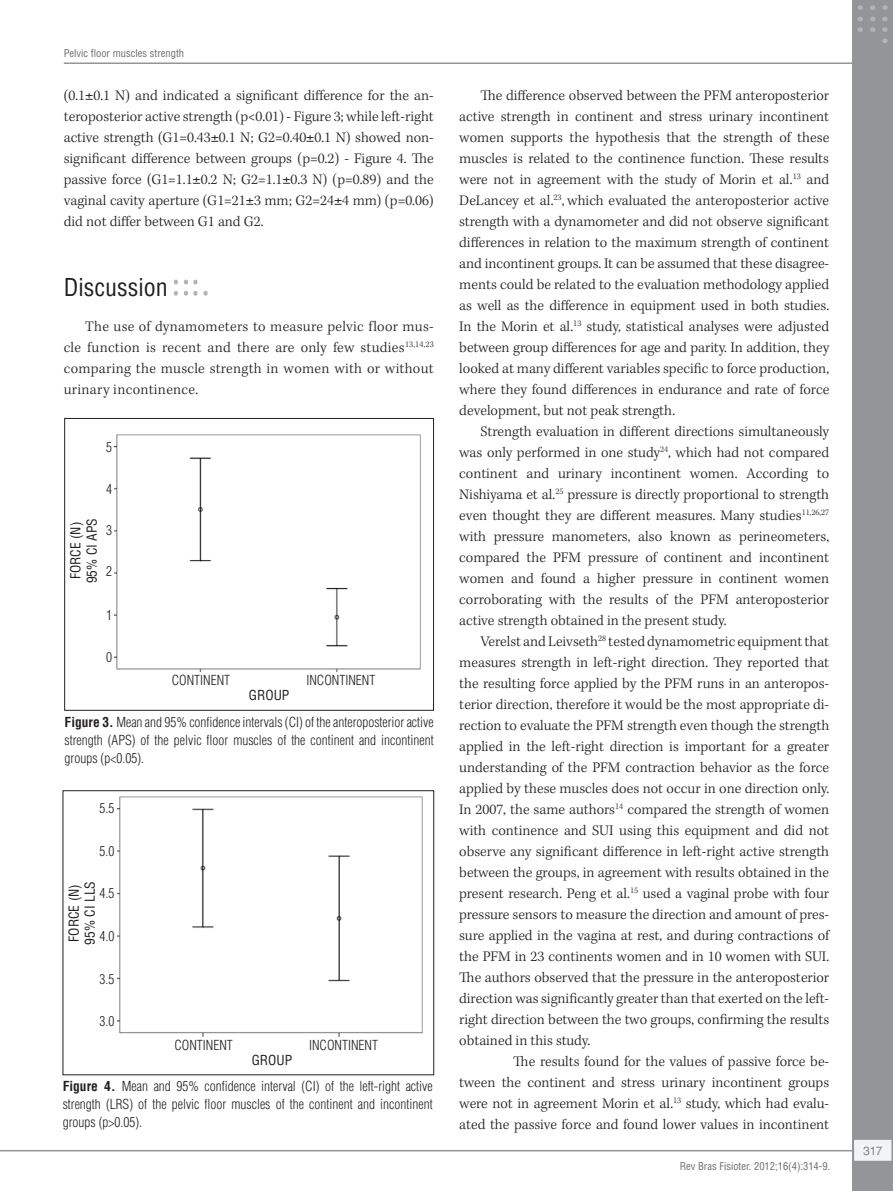
<style>
.page{position:relative;width:893px;height:1191px;background:#fff}
.page>*{position:absolute;margin:0;border:0;box-sizing:border-box;transform-origin:0 0}
.z04_0_Sub1{font:condensed 24px "Helvetica LT Std";color:#231f20}
.z05_0_texto_txt{font:300 15px/21px "Kepler Std";color:#231f20;text-align:justify}
.z07_0_tabela-img_tit{font:300 condensed 13.5px/18px "Helvetica LT Std";color:#231f20;text-align:justify}
.t1{font:condensed 13.5px/16.2px "Helvetica LT Std";color:#231f20}
.t2{font:12px "Helvetica LT Std";color:#808285}
.t3{font:condensed 10.5px "Helvetica LT Std";color:#6c6d70}
.s1{font-weight:700}
</style>
<div class="page">
<img style="left:114px;top:434px;width:307px;height:238px">
<div style="left:64px;top:418px;width:370px;height:292px;border:1px solid #231f20"></div>
<img style="left:117px;top:796px;width:306px;height:241px">
<div style="left:63px;top:790px;width:371px;height:285px;border:1px solid #231f20"></div>
<svg style="left:184px;top:291px;width:24px;height:5px"></svg>
<svg style="left:174px;top:291px;width:4px;height:5px"></svg>
<svg style="left:184px;top:280px;width:14px;height:4px"></svg>
<svg style="left:174px;top:280px;width:4px;height:4px"></svg>
<hr style="left:0;top:1150px;width:879px;height:1px;background:#939598">
<hr style="left:64px;top:62px;width:810px;height:2px;background:#939598">
<div style="left:853px;top:0;width:40px;height:1191px;background:#939598"></div>
<div style="left:853px;top:1139px;width:39px;height:22px;background:#f2f3f4"></div>
<div style="left:853px;top:1138px;width:40px;height:24px;border:2px solid #939598"></div>
<svg style="left:857px;top:27px;width:6px;height:5px"></svg>
<svg style="left:857px;top:17px;width:6px;height:4px"></svg>
<svg style="left:857px;top:5px;width:6px;height:5px"></svg>
<svg style="left:870px;top:27px;width:5px;height:5px"></svg>
<svg style="left:870px;top:17px;width:5px;height:4px"></svg>
<svg style="left:870px;top:5px;width:5px;height:5px"></svg>
<svg style="left:882px;top:27px;width:6px;height:5px"></svg>
<svg style="left:882px;top:38px;width:6px;height:5px"></svg>
<svg style="left:882px;top:17px;width:6px;height:4px"></svg>
<svg style="left:882px;top:5px;width:6px;height:5px"></svg>
<p class="t3" style="left:64px;top:46px;width:122px">Pelvic floor muscles strength</p>
<p class="z05_0_texto_txt" style="left:64px;top:85px;width:371px">(0.1 0.1 N) and indicated a significant difference for the an&shy;teroposterior active strength (p&lt;0.01) - Figure 3; while left-right active strength (G1=0.43 0.1 N; G2=0.40 0.1 N) showed non&shy;significant difference between groups (p=0.2) - Figure 4. The passive force (G1=1.1 0.2 N; G2=1.1 0.3 N) (p=0.89) and the vaginal cavity aperture (G1=21 3 mm; G2=24 4 mm) (p=0.06) did not differ between G1 and G2.</p>
<p class="z04_0_Sub1" style="left:64px;top:272px;width:105px">Discussion</p>
<p class="z05_0_texto_txt" style="left:64px;top:316px;width:371px;text-indent:21px">The use of dynamometers to measure pelvic floor mus&shy;cle function is recent and there are only few studies<sup>13,14,23 </sup>comparing the muscle strength in women with or without urinary incontinence.</p>
<p class="z07_0_tabela-img_tit" style="left:106px;top:438px;width:7px">5</p>
<p class="z07_0_tabela-img_tit" style="left:106px;top:480px;width:7px">4</p>
<p class="t1" style="left:67px;top:583px;width:67px;rotate:-90deg">FORCE (N)<br>95% CI APS</p>
<p class="z07_0_tabela-img_tit" style="left:106px;top:521px;width:7px">3</p>
<p class="z07_0_tabela-img_tit" style="left:106px;top:562px;width:7px">2</p>
<p class="z07_0_tabela-img_tit" style="left:106px;top:605px;width:7px">1</p>
<p class="z07_0_tabela-img_tit" style="left:106px;top:648px;width:7px">0</p>
<p class="z07_0_tabela-img_tit" style="left:306px;top:671px;width:71px">INCONTINENT</p>
<p class="z07_0_tabela-img_tit" style="left:65px;top:712px;width:371px"><span class="s1">Figure 3.</span> Mean and 95% confidence intervals (CI) of the anteroposterior active strength (APS) of the pelvic floor muscles of the continent and incontinent groups (p&lt;0.05).</p>
<p class="z07_0_tabela-img_tit" style="left:172px;top:671px;width:60px">CONTINENT</p>
<p class="t1" style="left:249px;top:687px;width:42px">GROUP</p>
<p class="z07_0_tabela-img_tit" style="left:100px;top:799px;width:16px">5.5</p>
<p class="z07_0_tabela-img_tit" style="left:100px;top:842px;width:16px">5.0</p>
<p class="t1" style="left:66px;top:944px;width:65px;rotate:-90deg">FORCE (N)<br>95% CI LLS</p>
<p class="z07_0_tabela-img_tit" style="left:100px;top:883px;width:16px">4.5</p>
<p class="z07_0_tabela-img_tit" style="left:100px;top:927px;width:16px">4.0</p>
<p class="z07_0_tabela-img_tit" style="left:100px;top:969px;width:16px">3.5</p>
<p class="z07_0_tabela-img_tit" style="left:100px;top:1011px;width:16px">3.0</p>
<p class="z07_0_tabela-img_tit" style="left:174px;top:1035px;width:60px">CONTINENT</p>
<p class="z07_0_tabela-img_tit" style="left:309px;top:1035px;width:71px">INCONTINENT</p>
<p class="t1" style="left:252px;top:1051px;width:42px">GROUP</p>
<p class="z07_0_tabela-img_tit" style="left:63px;top:1077px;width:371px"><span class="s1">Figure 4.</span> Mean and 95% confidence interval (CI) of the left-right active strength (LRS) of the pelvic floor muscles of the continent and incontinent groups (p&gt;0.05).</p>
<p class="z05_0_texto_txt" style="left:459px;top:85px;width:371px;text-indent:21px">The difference observed between the PFM anteroposterior active strength in continent and stress urinary incontinent women supports the hypothesis that the strength of these muscles is related to the continence function. These results were not in agreement with the study of Morin et al.<sup>13</sup> and DeLancey et al.<sup>23</sup>, which evaluated the anteroposterior active strength with a dynamometer and did not observe significant differences in relation to the maximum strength of continent and incontinent groups. It can be assumed that these disagree&shy;ments could be related to the evaluation methodology applied as well as the difference in equipment used in both studies.<br>In the Morin et al.<sup>13</sup> study, statistical analyses were adjusted between group differences for age and parity. In addition, they looked at many different variables specific to force production, where they found differences in endurance and rate of force development, but not peak strength.</p>
<p class="z05_0_texto_txt" style="left:459px;top:421px;width:371px;text-indent:21px">Strength evaluation in different directions simultaneously was only performed in one study<sup>24</sup>, which had not compared continent and urinary incontinent women. According to Nishiyama et al.<sup>25</sup> pressure is directly proportional to strength even thought they are different measures. Many studies<sup>11,26,27 </sup>with pressure manometers, also known as perineometers, compared the PFM pressure of continent and incontinent women and found a higher pressure in continent women corroborating with the results of the PFM anteroposterior active strength obtained in the present study.</p>
<p class="z05_0_texto_txt" style="left:459px;top:631px;width:371px;text-indent:21px">Verelst and Leivseth<sup>28</sup> tested dynamometric equipment that measures strength in left-right direction. They reported that the resulting force applied by the PFM runs in an anteropos&shy;terior direction, therefore it would be the most appropriate di&shy;rection to evaluate the PFM strength even though the strength applied in the left-right direction is important for a greater understanding of the PFM contraction behavior as the force applied by these muscles does not occur in one direction only.<br>In 2007, the same authors<sup>14</sup> compared the strength of women with continence and SUI using this equipment and did not observe any significant difference in left-right active strength between the groups, in agreement with results obtained in the present research. Peng et al.<sup>15</sup> used a vaginal probe with four pressure sensors to measure the direction and amount of pres&shy;sure applied in the vagina at rest, and during contractions of the PFM in 23 continents women and in 10 women with SUI.<br>The authors observed that the pressure in the anteroposterior direction was significantly greater than that exerted on the left&shy;right direction between the two groups, confirming the results obtained in this study.</p>
<p class="z05_0_texto_txt" style="left:459px;top:1051px;width:371px;text-indent:54px">The results found for the values of passive force be&shy;tween the continent and stress urinary incontinent groups were not in agreement Morin et al.<sup>13</sup> study, which had evalu&shy;ated the passive force and found lower values in incontinent</p>
<p class="t3" style="left:680px;top:1160px;width:152px">Rev Bras Fisioter. 2012;16(4):314-9.</p>
<p class="t2" style="left:863px;top:1143px;width:21px">317</p>
</div>
